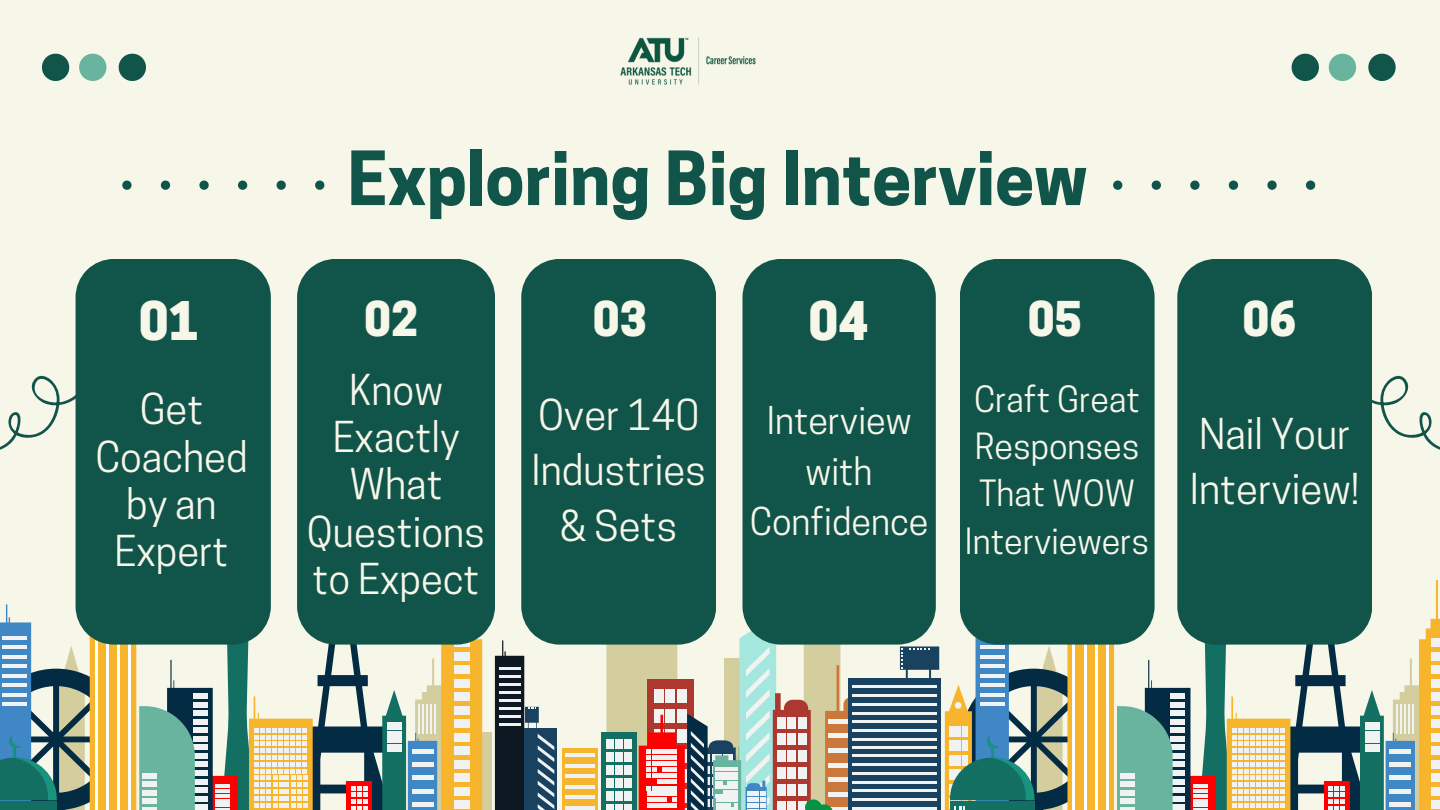
<style>
.page{position:relative;width:1440px;height:810px;background:#f6f6e9}
.page>*{position:absolute;margin:0;border:0;box-sizing:border-box;transform-origin:0 0}
.t1{font:700 70px "Cooper Hewitt";color:#10544a}
.t2{font:800 50px "Cooper Hewitt";color:#f6f6e9}
.t3{font:800 45px "Cooper Hewitt";color:#f6f6e9}
.t4{font:40px/47.2px "Cooper Hewitt";color:#f6f6e9;text-align:center}
.t5{font:36px/50.2px "Cooper Hewitt";color:#f6f6e9;text-align:center}
.t6{font:34px/47.2px "Cooper Hewitt";color:#f6f6e9;text-align:center}
</style>
<div class="page">
<div style="left:472px;top:732px;width:20px;height:78px;background:#d4ce9e"></div>
<svg style="left:0;top:512px;width:482px;height:298px"></svg>
<div style="left:848px;top:678px;width:93px;height:132px;background:#18425f"></div>
<svg style="left:900px;top:646px;width:39px;height:32px"></svg>
<hr style="left:852px;top:685px;width:84px;height:3px;background:#f1f2f2">
<hr style="left:852px;top:694px;width:84px;height:3px;background:#f1f2f2">
<hr style="left:852px;top:703px;width:84px;height:3px;background:#f1f2f2">
<hr style="left:852px;top:712px;width:84px;height:2px;background:#f1f2f2">
<hr style="left:852px;top:720px;width:84px;height:3px;background:#f1f2f2">
<hr style="left:852px;top:729px;width:84px;height:3px;background:#f1f2f2">
<hr style="left:852px;top:738px;width:84px;height:3px;background:#f1f2f2">
<hr style="left:852px;top:747px;width:84px;height:2px;background:#f1f2f2">
<hr style="left:852px;top:754px;width:84px;height:3px;background:#f1f2f2">
<hr style="left:852px;top:763px;width:84px;height:3px;background:#f1f2f2">
<hr style="left:852px;top:772px;width:84px;height:3px;background:#f1f2f2">
<hr style="left:852px;top:781px;width:84px;height:2px;background:#f1f2f2">
<hr style="left:852px;top:789px;width:84px;height:3px;background:#f1f2f2">
<hr style="left:852px;top:798px;width:84px;height:3px;background:#f1f2f2">
<hr style="left:852px;top:807px;width:84px;height:3px;background:#f1f2f2">
<div style="left:601px;top:733px;width:36px;height:77px;background:#146f63"></div>
<svg style="left:606px;top:512px;width:265px;height:298px"></svg>
<div style="left:562px;top:748px;width:36px;height:62px;background:#f7b42d"></div>
<hr style="left:565px;top:754px;width:30px;height:3px;background:#f1f2f2">
<hr style="left:565px;top:764px;width:30px;height:4px;background:#f1f2f2">
<hr style="left:565px;top:775px;width:30px;height:3px;background:#f1f2f2">
<hr style="left:565px;top:785px;width:30px;height:4px;background:#f1f2f2">
<hr style="left:565px;top:796px;width:30px;height:3px;background:#f1f2f2">
<hr style="left:565px;top:806px;width:30px;height:4px;background:#f1f2f2">
<div style="left:525px;top:729px;width:32px;height:81px;background:linear-gradient(to bottom,#18425f,#18425f)"></div>
<svg style="left:495px;top:640px;width:59px;height:170px"></svg>
<svg style="left:945px;top:580px;width:495px;height:230px"></svg>
<svg style="left:0;top:356px;width:76px;height:98px"></svg>
<svg style="left:1372px;top:375px;width:68px;height:75px"></svg>
<svg style="left:1292px;top:54px;width:27px;height:27px"></svg>
<svg style="left:1329px;top:54px;width:27px;height:27px"></svg>
<svg style="left:1368px;top:54px;width:28px;height:27px"></svg>
<svg style="left:42px;top:54px;width:27px;height:27px"></svg>
<svg style="left:79px;top:54px;width:27px;height:27px"></svg>
<svg style="left:119px;top:54px;width:27px;height:27px"></svg>
<div style="left:76px;top:259px;width:195px;height:386px;background:#10544a"></div>
<div style="left:297px;top:259px;width:198px;height:386px;background:#10544a"></div>
<div style="left:521px;top:259px;width:195px;height:385px;background:#10544a"></div>
<svg style="left:315px;top:181px;width:9px;height:9px"></svg>
<svg style="left:277px;top:181px;width:9px;height:9px"></svg>
<svg style="left:238px;top:181px;width:9px;height:9px"></svg>
<svg style="left:199px;top:181px;width:10px;height:9px"></svg>
<svg style="left:161px;top:181px;width:9px;height:9px"></svg>
<svg style="left:122px;top:181px;width:10px;height:9px"></svg>
<svg style="left:1113px;top:181px;width:9px;height:9px"></svg>
<svg style="left:1152px;top:181px;width:9px;height:9px"></svg>
<svg style="left:1190px;top:181px;width:10px;height:9px"></svg>
<svg style="left:1229px;top:181px;width:9px;height:9px"></svg>
<svg style="left:1267px;top:181px;width:10px;height:9px"></svg>
<svg style="left:1306px;top:181px;width:9px;height:9px"></svg>
<img style="left:620px;top:37px;width:136px;height:48px">
<div style="left:743px;top:259px;width:193px;height:386px;background:#10544a"></div>
<div style="left:960px;top:259px;width:195px;height:385px;background:#10544a"></div>
<div style="left:1177px;top:259px;width:195px;height:385px;background:#10544a"></div>
<p class="t1" style="left:347px;top:153px;width:742px">Exploring Big Interview</p>
<p class="t2" style="left:139px;top:302px;width:61px">01</p>
<p class="t3" style="left:364px;top:302px;width:55px">02</p>
<p class="t3" style="left:593px;top:302px;width:55px">03</p>
<p class="t4" style="left:95px;top:391px;width:154px">Get<br>Coached by an<br>Expert</p>
<p class="t4" style="left:307px;top:371px;width:180px">Know<br>Exactly<br>What<br>Questions to Expect</p>
<h1 class="t4" style="left:532px;top:392px;width:176px;line-height:55.5px">Over 140<br>Industries &amp; Sets</h1>
<p class="t2" style="left:808px;top:302px;width:61px">04</p>
<h2 class="t3" style="left:1028px;top:302px;width:55px">05</h2>
<p class="t3" style="left:1242px;top:302px;width:55px">06</p>
<h2 class="t5" style="left:750px;top:400px;width:180px">Interview with<br>Confidence</h2>
<p class="t6" style="left:965px;top:380px;width:186px">Craft Great<br>Responses<br>That WOW<br>Interviewers</p>
<h2 class="t4" style="left:1190px;top:411px;width:171px;line-height:55.5px;text-align:left">Nail Your<br>Interview!</h2>
</div>
